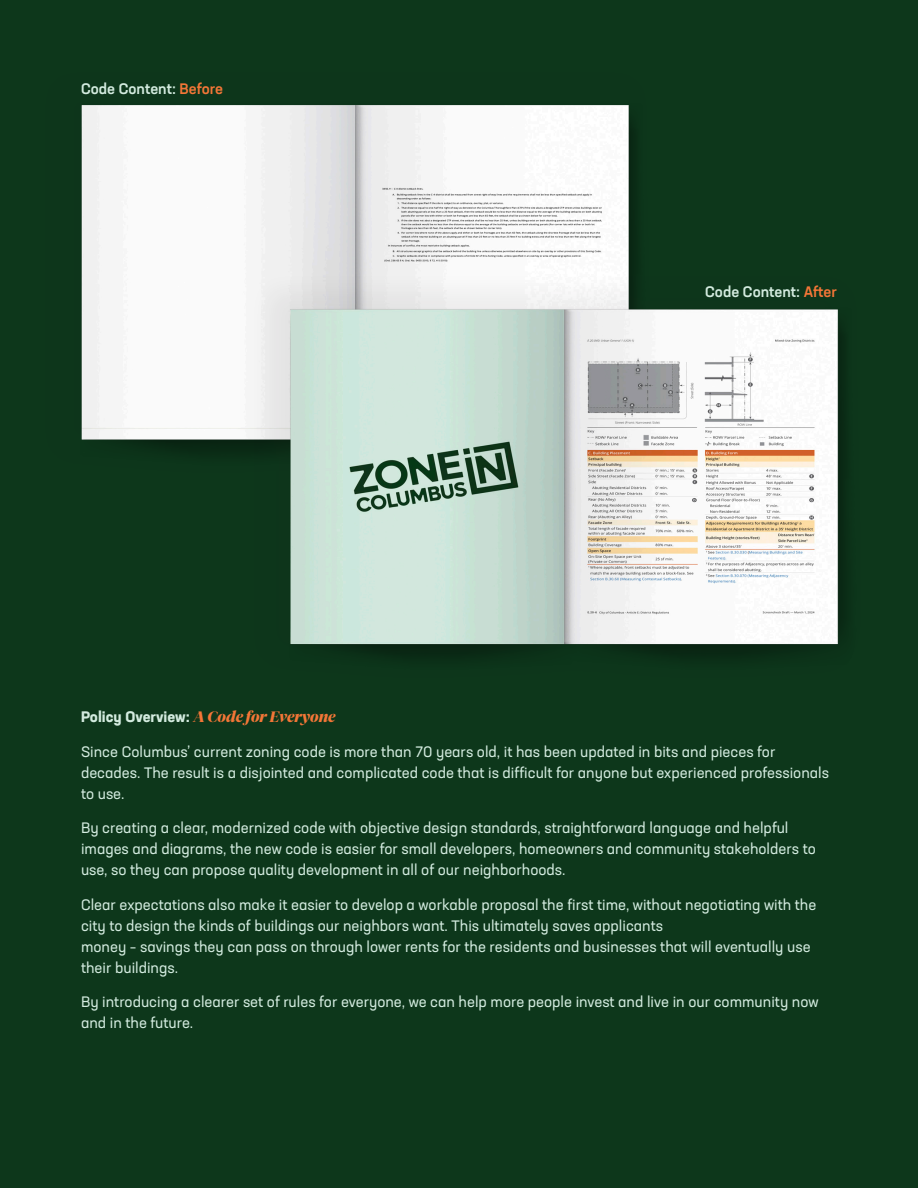
<style>
.page{position:relative;width:918px;height:1188px;background:#0d371b}
.page>*{position:absolute;margin:0;border:0;box-sizing:border-box;transform-origin:0 0}
.BODY_COPY{font:15px/21px "Neusa Next Std";color:#d3ebdf}
.BODY_COPY-2{font:500 15px "Neusa Next Std";color:#d3ebdf}
.BODY_COPY-3{font:italic 700 15px "Test Tiempos Fine";color:#f37637}
.s1{color:#f37637}
.s2{font-family:"Neusa Next Std";font-style:normal;color:#d3ebdf}
</style>
<div class="page">
<img style="left:81px;top:105px;width:556px;height:349px">
<img style="left:244px;top:262px;width:602px;height:396px">
<p class="BODY_COPY-2" style="left:81px;top:79px;width:144px">Code Content: <span class="s1">Before</span></p>
<p class="BODY_COPY-2" style="left:705px;top:282px;width:133px">Code Content: <span class="s1">After</span></p>
<p class="BODY_COPY-3" style="left:81px;top:708px;width:256px"><span class="s2">Policy Overview:</span> A Code for Everyone</p>
<p class="BODY_COPY" style="left:81px;top:741px;width:750px">Since Columbus’ current zoning code is more than 70 years old, it has been updated in bits and pieces for decades. The result is a disjointed and complicated code that is difficult for anyone but experienced professionals to use.</p>
<p class="BODY_COPY" style="left:81px;top:817px;width:736px">By creating a clear, modernized code with objective design standards, straightforward language and helpful images and diagrams, the new code is easier for small developers, homeowners and community stakeholders to use, so they can propose quality development in all of our neighborhoods.</p>
<p class="BODY_COPY" style="left:81px;top:894px;width:737px">Clear expectations also make it easier to develop a workable proposal the first time, without negotiating with the city to design the kinds of buildings our neighbors want. This ultimately saves applicants<br>money – savings they can pass on through lower rents for the residents and businesses that will eventually use their buildings.</p>
<p class="BODY_COPY" style="left:81px;top:991px;width:739px">By introducing a clearer set of rules for everyone, we can help more people invest and live in our community now and in the future.</p>
</div>
